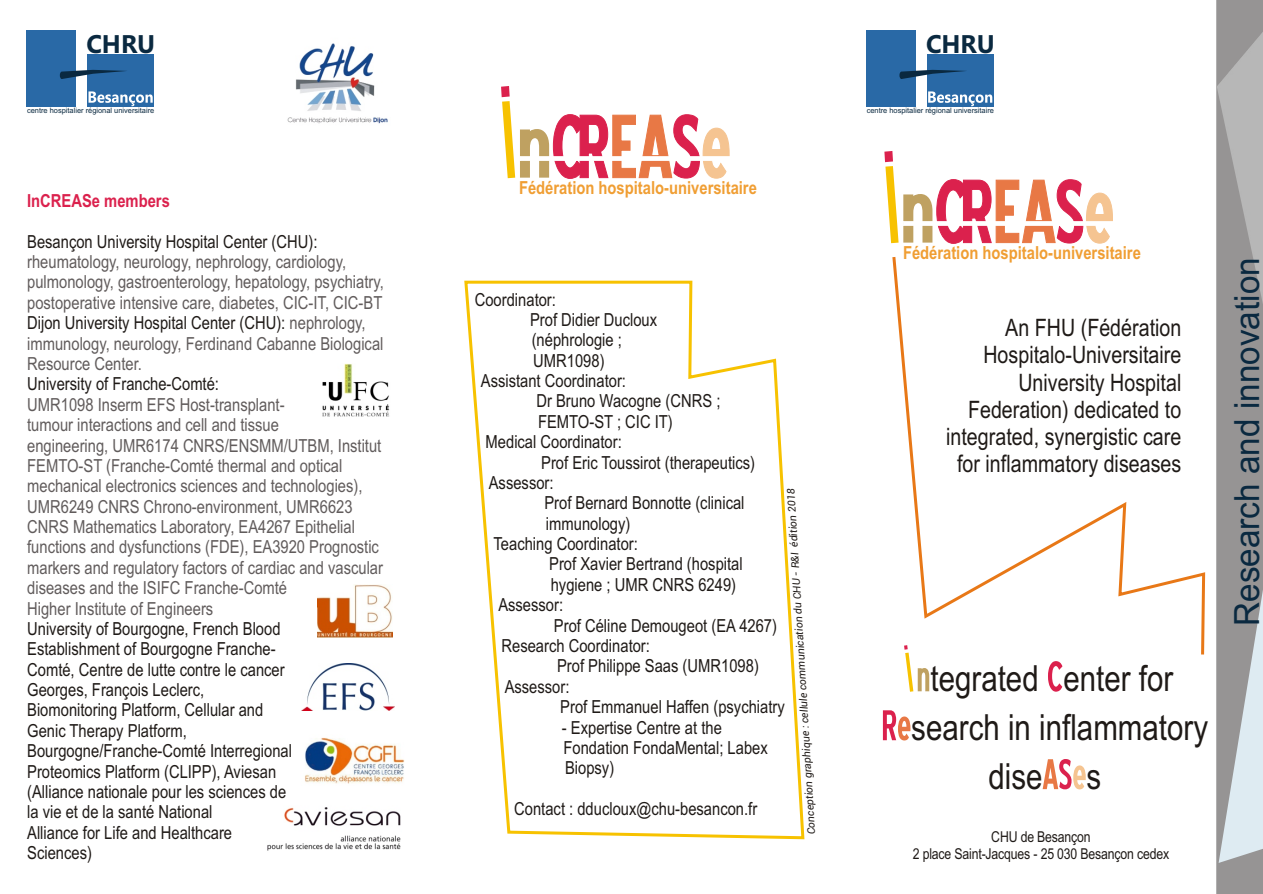
<style>
.page{position:relative;width:1263px;height:894px;background:#fff}
.page>*{position:absolute;margin:0;border:0;box-sizing:border-box;transform-origin:0 0}
.t1{font:112.8px "Blue Highway Condensed";color:#db214d}
.t2{font:54px "Blue Highway Condensed";color:#db214d}
.t3{font:54px "Blue Highway Condensed";color:#e87845}
.t4{font:36px "Arial Narrow";color:#1f1a17}
.t5{font:34.8px "Arial Narrow";color:#0a2940;scale:1.17 1}
.t6{font:700 25.5px "Segoe UI";color:#0a2940}
.t7{font:24px/27.2px "Arial Narrow";color:#1f1a17;text-align:right}
.t8{font:18px/20.4px "Arial Narrow";color:#1f1a17}
.t9{font:18px/20.4px "Arial Narrow";color:#615c5c}
.t10{font:700 18px "Arial Narrow";color:#f09e33}
.t11{font:700 18px "Arial Narrow";color:#db214d}
.t12{font:15px/17px "Arial Narrow";letter-spacing:-.01em;color:#1f1a17;text-align:center}
.t13{font:italic 10.5px "Roboto";color:#1f1a17}
.t14{font:7.5px "Arial Unicode MS";color:#0a2940}
.s1{color:#615c5c}
.s2{color:#e87845}
.s3{color:#f5c491}
.s4{font-family:"Blue Highway Condensed";font-size:54px;color:#bfa161}
</style>
<div class="page">
<img style="left:267px;top:807px;width:134px;height:44px">
<svg style="left:501px;top:86px;width:48px;height:93px"></svg>
<svg style="left:464px;top:280px;width:341px;height:560px"></svg>
<svg style="left:892px;top:257px;width:314px;height:398px"></svg>
<svg style="left:884px;top:151px;width:48px;height:93px"></svg>
<svg style="left:903px;top:645px;width:12px;height:47px"></svg>
<img style="left:287px;top:43px;width:101px;height:81px">
<img style="left:301px;top:664px;width:94px;height:47px">
<img style="left:305px;top:737px;width:100px;height:47px">
<img style="left:317px;top:585px;width:75px;height:53px">
<img style="left:322px;top:363px;width:68px;height:54px">
<svg style="left:1217px;top:0;width:46px;height:894px;background:#a4a5a6"></svg>
<div style="left:27px;top:30px;width:49px;height:77px;background:#2969a6"></div>
<div style="left:87px;top:55px;width:67px;height:52px;background:#2969a6"></div>
<svg style="left:60px;top:70px;width:67px;height:9px"></svg>
<svg style="left:89px;top:91px;width:64px;height:15px"></svg>
<div style="left:866px;top:30px;width:50px;height:77px;background:#2969a6"></div>
<div style="left:927px;top:55px;width:67px;height:52px;background:#2969a6"></div>
<svg style="left:899px;top:70px;width:67px;height:9px"></svg>
<svg style="left:928px;top:91px;width:64px;height:15px"></svg>
<svg style="left:799px;top:698px;width:6px;height:9px"></svg>
<svg style="left:795px;top:628px;width:9px;height:21px"></svg>
<svg style="left:796px;top:602px;width:6px;height:6px"></svg>
<svg style="left:789px;top:527px;width:8px;height:6px"></svg>
<svg style="left:788px;top:507px;width:8px;height:5px"></svg>
<h3 class="t6" style="left:86px;top:34px;width:70px">CHRU</h3>
<p class="t14" style="left:27px;top:108px;width:129px">centre hospitalier régional universitaire</p>
<p class="t11" style="left:27px;top:194px;width:144px">InCREASe members</p>
<p class="t8" style="left:27px;top:233px;width:292px">Besançon University Hospital Center (CHU):</p>
<p class="t9" style="left:27px;top:253px;width:358px">rheumatology, neurology, nephrology, cardiology, pulmonology, gastroenterology, hepatology, psychiatry, postoperative intensive care, diabetes, CIC-IT, CIC-BT</p>
<p class="t9" style="left:27px;top:335px;width:358px">immunology, neurology, Ferdinand Cabanne Biological<br>Resource Center.</p>
<p class="t9" style="left:27px;top:396px;width:357px">UMR1098 Inserm EFS Host-transplant-<br>tumour interactions and cell and tissue<br>engineering, UMR6174 CNRS/ENSMM/UTBM, Institut FEMTO-ST (Franche-Comté thermal and optical mechanical electronics sciences and technologies), UMR6249 CNRS Chrono-environment, UMR6623<br>CNRS Mathematics Laboratory, EA4267 Epithelial functions and dysfunctions (FDE), EA3920 Prognostic markers and regulatory factors of cardiac and vascular diseases and the ISIFC Franche-Comté<br>Higher Institute of Engineers</p>
<p class="t8" style="left:27px;top:314px;width:340px">Dijon University Hospital Center (CHU): <span class="s1">nephrology,</span></p>
<p class="t8" style="left:27px;top:376px;width:193px">University of Franche-Comté:</p>
<p class="t8" style="left:27px;top:620px;width:266px">University of Bourgogne, French Blood Establishment of Bourgogne Franche-Comté, Centre de lutte contre le cancer Georges, François Leclerc, Biomonitoring Platform, Cellular and Genic Therapy Platform, Bourgogne/Franche-Comté Interregional Proteomics Platform (CLIPP), Aviesan (Alliance nationale pour les sciences de la vie et de la santé National<br>Alliance for Life and Healthcare Sciences)</p>
<h1 class="t1" style="left:551px;top:73px;width:181px">CR<span class="s2">EA</span>S<span class="s3">e</span></h1>
<p class="t10" style="left:519px;top:181px;width:239px">Fédération hospitalo-universitaire</p>
<p class="t8" style="left:475px;top:291px;width:83px">Coordinator:</p>
<p class="t8" style="left:530px;top:311px;width:129px">Prof Didier Ducloux</p>
<p class="t8" style="left:532px;top:331px;width:92px">(néphrologie ;</p>
<p class="t8" style="left:533px;top:352px;width:73px">UMR1098)</p>
<p class="t8" style="left:481px;top:372px;width:147px">Assistant Coordinator:</p>
<p class="t8" style="left:536px;top:393px;width:186px">Dr Bruno Wacogne (CNRS ;</p>
<p class="t8" style="left:538px;top:413px;width:136px">FEMTO-ST ; CIC IT)</p>
<p class="t8" style="left:486px;top:433px;width:138px">Medical Coordinator:</p>
<p class="t8" style="left:541px;top:454px;width:215px">Prof Eric Toussirot (therapeutics)</p>
<p class="t8" style="left:489px;top:474px;width:66px">Assessor:</p>
<p class="t8" style="left:544px;top:494px;width:202px">Prof Bernard Bonnotte (clinical</p>
<p class="t8" style="left:546px;top:515px;width:86px">immunology)</p>
<p class="t8" style="left:494px;top:535px;width:146px">Teaching Coordinator:</p>
<p class="t8" style="left:549px;top:556px;width:195px">Prof Xavier Bertrand (hospital</p>
<p class="t8" style="left:551px;top:576px;width:187px">hygiene ; UMR CNRS 6249)</p>
<p class="t8" style="left:498px;top:596px;width:66px">Assessor:</p>
<p class="t8" style="left:554px;top:617px;width:225px">Prof Céline Demougeot (EA 4267)</p>
<p class="t8" style="left:502px;top:637px;width:150px">Research Coordinator:</p>
<p class="t8" style="left:557px;top:658px;width:203px">Prof Philippe Saas (UMR1098)</p>
<p class="t8" style="left:505px;top:678px;width:66px">Assessor:</p>
<p class="t8" style="left:560px;top:698px;width:226px">Prof Emmanuel Haffen (psychiatry</p>
<p class="t8" style="left:562px;top:719px;width:207px">- Expertise Centre at the<br>Fondation FondaMental; Labex<br>Biopsy)</p>
<p class="t8" style="left:514px;top:800px;width:245px">Contact : dducloux@chu-besancon.fr</p>
<p class="t13" style="left:806px;top:835px;width:348px;rotate:-93deg">Co ept oi n graph qi ue : cell e commun c t on d CHU - R&amp;I édi on 018</p>
<h3 class="t6" style="left:926px;top:34px;width:70px">CHRU</h3>
<p class="t14" style="left:867px;top:108px;width:129px">centre hospitalier régional universitaire</p>
<h1 class="t1" style="left:935px;top:138px;width:181px">CR<span class="s2">EA</span>S<span class="s3">e</span></h1>
<p class="t10" style="left:903px;top:246px;width:239px">Fédération hospitalo-universitaire</p>
<h3 class="t7" style="left:946px;top:317px;width:237px">An FHU (Fédération<br>Hospitalo-Universitaire<br>University Hospital<br>Federation) dedicated to integrated, synergistic care for inflammatory diseases</h3>
<h2 class="t2" style="left:1047px;top:641px;width:18px">C</h2>
<h3 class="t4" style="left:916px;top:665px;width:258px"><span class="s4">n</span>tegrated enter for</h3>
<h3 class="t4" style="left:911px;top:714px;width:298px">search in inflammatory</h3>
<h3 class="t4" style="left:989px;top:763px;width:114px">dise s</h3>
<h2 class="t2" style="left:882px;top:690px;width:31px">R<span class="s2">e</span></h2>
<h2 class="t2" style="left:1058px;top:739px;width:16px">S</h2>
<h2 class="t3" style="left:1043px;top:739px;width:45px">A <span class="s3">e</span></h2>
<p class="t12" style="left:913px;top:830px;width:258px">CHU de Besançon<br>2 place Saint-Jacques - 25 030 Besançon cedex</p>
<h3 class="t5" style="left:1234px;top:626px;width:317px;rotate:-90deg">Research and innovation</h3>
</div>
